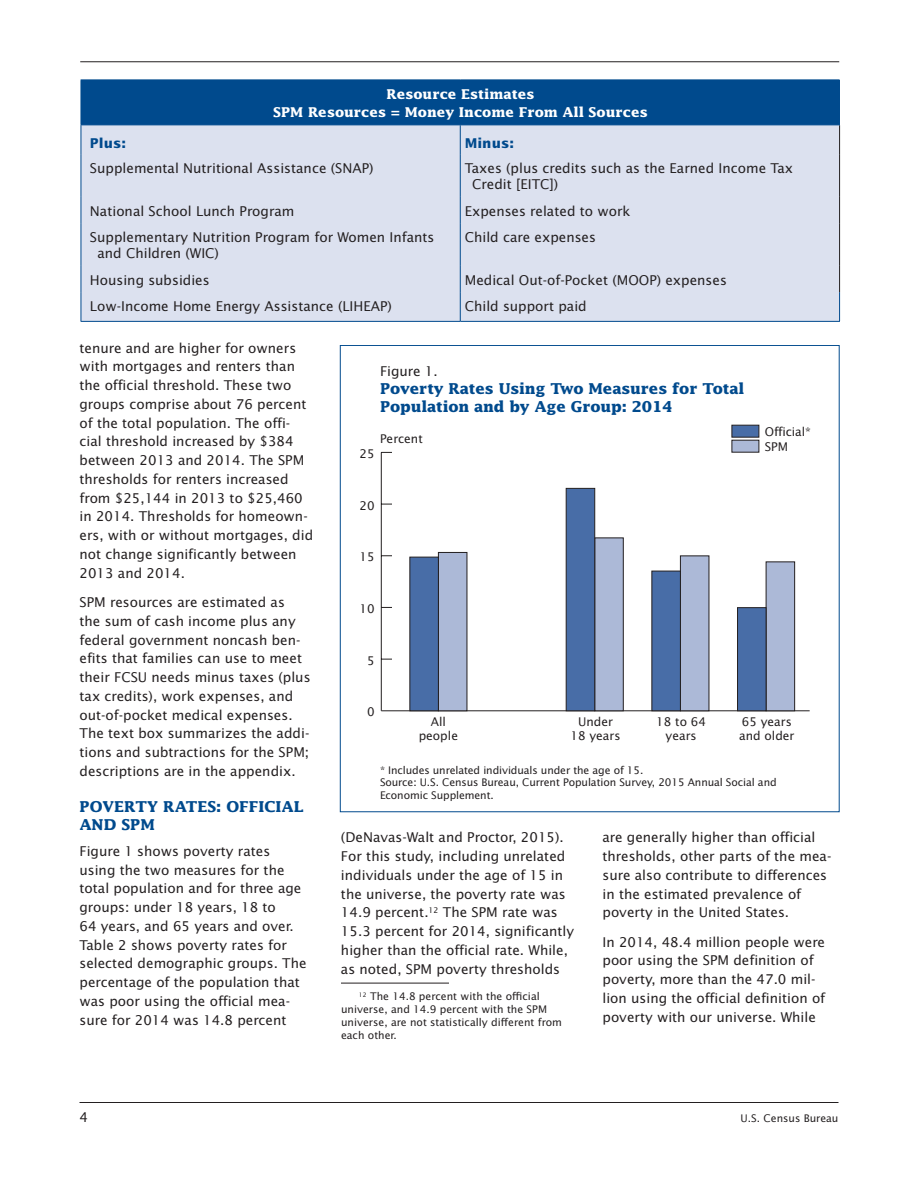
<style>
.page{position:relative;width:918px;height:1188px;background:#fff}
.page>*{position:absolute;margin:0;border:0;box-sizing:border-box;transform-origin:0 0}
.subhead1{font:700 15px/18px "Lucida";letter-spacing:-.01em;color:#004a8d}
.body_text{font:13.5px/18.8px "Lucida Sans";color:#231f20}
.body_text-2{font:700 13.5px "Lucida";color:#fff}
.subhead2{font:700 13.5px "Lucida";color:#fff}
.body_text-3{font:700 13.5px "Lucida Sans";color:#004a8d}
.t1{font:12px/14.4px "Lucida Sans";color:#231f20;text-align:center}
.footnote{font:10.5px/12.8px "Lucida Sans";letter-spacing:-.01em;color:#231f20}
</style>
<div class="page">
<hr style="left:80px;top:1102px;width:758px;height:1px;background:#231f20">
<hr style="left:80px;top:61px;width:759px;height:1px;background:#231f20">
<hr style="left:341px;top:983px;width:108px;height:1px;background:#231f20">
<div style="left:81px;top:80px;width:759px;height:45px;background:#004a8d"></div>
<div style="left:82px;top:125px;width:757px;height:196px;background:#dce1ef"></div>
<svg style="left:460px;top:125px;width:1px;height:29px"></svg>
<hr style="left:460px;top:154px;width:1px;height:43px;background:#004a8d">
<svg style="left:460px;top:197px;width:1px;height:26px"></svg>
<hr style="left:460px;top:223px;width:1px;height:43px;background:#004a8d">
<svg style="left:460px;top:266px;width:1px;height:55px"></svg>
<svg style="left:81px;top:125px;width:1px;height:29px"></svg>
<hr style="left:81px;top:154px;width:1px;height:43px;background:#004a8d">
<svg style="left:81px;top:197px;width:1px;height:26px"></svg>
<hr style="left:81px;top:223px;width:1px;height:43px;background:#004a8d">
<svg style="left:81px;top:266px;width:1px;height:55px"></svg>
<hr style="left:81px;top:321px;width:379px;height:1px;background:#004a8d">
<hr style="left:460px;top:321px;width:380px;height:1px;background:#004a8d">
<svg style="left:839px;top:125px;width:1px;height:29px"></svg>
<hr style="left:839px;top:154px;width:1px;height:43px;background:#231f20">
<svg style="left:839px;top:197px;width:1px;height:26px"></svg>
<hr style="left:839px;top:223px;width:1px;height:43px;background:#231f20">
<svg style="left:839px;top:266px;width:1px;height:55px"></svg>
<hr style="left:381px;top:710px;width:429px;height:1px;background:#231f20">
<hr style="left:381px;top:452px;width:1px;height:259px;background:#231f20">
<div style="left:438px;top:552px;width:29px;height:159px;background:#acb9d7"></div>
<div style="left:594px;top:538px;width:30px;height:173px;background:#acb9d7;border:1px solid #231f20"></div>
<div style="left:680px;top:555px;width:29px;height:156px;background:#acb9d7"></div>
<div style="left:766px;top:561px;width:29px;height:150px;background:#acb9d7;border:1px solid #231f20"></div>
<div style="left:409px;top:557px;width:30px;height:154px;background:#486da7;border:1px solid #231f20"></div>
<div style="left:566px;top:488px;width:29px;height:223px;background:#486da7;border:1px solid #231f20"></div>
<div style="left:651px;top:571px;width:30px;height:140px;background:#486da7;border:1px solid #231f20"></div>
<div style="left:737px;top:607px;width:29px;height:104px;background:#486da7;border:1px solid #231f20"></div>
<div style="left:732px;top:425px;width:27px;height:13px;background:#486da7;border:1px solid #231f20"></div>
<div style="left:732px;top:440px;width:27px;height:13px;background:#acb9d7;border:1px solid #231f20"></div>
<p class="subhead2" style="left:386px;top:86px;width:150px">Resource Estimates</p>
<p class="body_text-2" style="left:273px;top:104px;width:376px">SPM Resources = Money Income From All Sources</p>
<p class="body_text-3" style="left:90px;top:136px;width:38px">Plus:</p>
<p class="body_text-3" style="left:465px;top:136px;width:51px">Minus:</p>
<p class="body_text" style="left:90px;top:159px;width:285px">Supplemental Nutritional Assistance (SNAP)</p>
<p class="body_text" style="left:472px;top:160px;width:322px;line-height:16.5px;text-indent:-8px">Taxes (plus credits such as the Earned Income Tax<br>Credit [EITC])</p>
<p class="body_text" style="left:90px;top:202px;width:206px">National School Lunch Program</p>
<p class="body_text" style="left:465px;top:202px;width:167px">Expenses related to work</p>
<p class="body_text" style="left:97px;top:229px;width:339px;line-height:16.5px;text-indent:-8px">Supplementary Nutrition Program for Women Infants and Children (WIC)</p>
<p class="body_text" style="left:465px;top:228px;width:133px">Child care expenses</p>
<p class="body_text" style="left:90px;top:271px;width:121px">Housing subsidies</p>
<p class="body_text" style="left:465px;top:271px;width:264px">Medical Out-of-Pocket (MOOP) expenses</p>
<p class="body_text" style="left:90px;top:297px;width:303px">Low-Income Home Energy Assistance (LIHEAP)</p>
<p class="body_text" style="left:465px;top:297px;width:124px">Child support paid</p>
<p class="body_text" style="left:80px;top:339px;width:235px">tenure and are higher for owners with mortgages and renters than the official threshold. These two groups comprise about 76 percent of the total population. The offi&shy;cial threshold increased by $384 between 2013 and 2014. The SPM thresholds for renters increased from $25,144 in 2013 to $25,460 in 2014. Thresholds for homeown&shy;ers, with or without mortgages, did not change significantly between<br>2013 and 2014.</p>
<p class="body_text" style="left:80px;top:593px;width:233px">SPM resources are estimated as<br>the sum of cash income plus any federal government noncash ben&shy;efits that families can use to meet their FCSU needs minus taxes (plus tax credits), work expenses, and out-of-pocket medical expenses.<br>The text box summarizes the addi&shy;tions and subtractions for the SPM; descriptions are in the appendix.</p>
<p class="subhead1" style="left:80px;top:797px;width:225px">POVERTY RATES: OFFICIAL<br>AND SPM</p>
<p class="body_text" style="left:80px;top:842px;width:229px">Figure 1 shows poverty rates using the two measures for the total population and for three age groups: under 18 years, 18 to<br>64 years, and 65 years and over.<br>Table 2 shows poverty rates for selected demographic groups. The percentage of the population that was poor using the official mea&shy;sure for 2014 was 14.8 percent</p>
<p class="body_text" style="left:380px;top:362px;width:59px">Figure 1.</p>
<p class="subhead1" style="left:380px;top:380px;width:366px">Poverty Rates Using Two Measures for Total<br>Population and by Age Group: 2014</p>
<p class="t1" style="left:380px;top:432px;width:44px">Percent</p>
<p class="t1" style="left:359px;top:447px;width:17px">25</p>
<p class="t1" style="left:359px;top:498px;width:17px">20</p>
<p class="t1" style="left:359px;top:550px;width:17px">15</p>
<p class="t1" style="left:359px;top:602px;width:17px">10</p>
<p class="t1" style="left:367px;top:653px;width:9px">5</p>
<p class="t1" style="left:765px;top:424px;width:47px;line-height:15px;text-align:left">Official*<br>SPM</p>
<p class="t1" style="left:367px;top:705px;width:9px">0</p>
<p class="t1" style="left:419px;top:715px;width:41px">All people</p>
<p class="footnote" style="left:380px;top:764px;width:398px">* Includes unrelated individuals under the age of 15.<br>Source: U.S. Census Bureau, Current Population Survey, 2015 Annual Social and<br>Economic Supplement.</p>
<p class="t1" style="left:570px;top:715px;width:52px">Under<br>18 years</p>
<p class="t1" style="left:656px;top:715px;width:51px">18 to 64 years</p>
<p class="t1" style="left:739px;top:715px;width:57px;text-align:left">65 years and older</p>
<p class="body_text" style="left:341px;top:828px;width:235px">(DeNavas-Walt and Proctor, 2015).<br>For this study, including unrelated individuals under the age of 15 in the universe, the poverty rate was 14.9 percent.<sup>12</sup> The SPM rate was 15.3 percent for 2014, significantly higher than the official rate. While, as noted, SPM poverty thresholds</p>
<p class="footnote" style="left:341px;top:990px;width:223px;text-indent:18px"><sup>12</sup> The 14.8 percent with the official universe, and 14.9 percent with the SPM universe, are not statistically different from each other.</p>
<p class="body_text" style="left:603px;top:828px;width:230px">are generally higher than official thresholds, other parts of the mea&shy;sure also contribute to differences in the estimated prevalence of poverty in the United States.</p>
<p class="body_text" style="left:603px;top:933px;width:224px">In 2014, 48.4 million people were poor using the SPM definition of poverty, more than the 47.0 mil&shy;lion using the official definition of poverty with our universe. While</p>
<p class="body_text" style="left:80px;top:1108px;width:10px">4</p>
<p class="footnote" style="left:741px;top:1112px;width:99px">U.S. Census Bureau</p>
</div>
